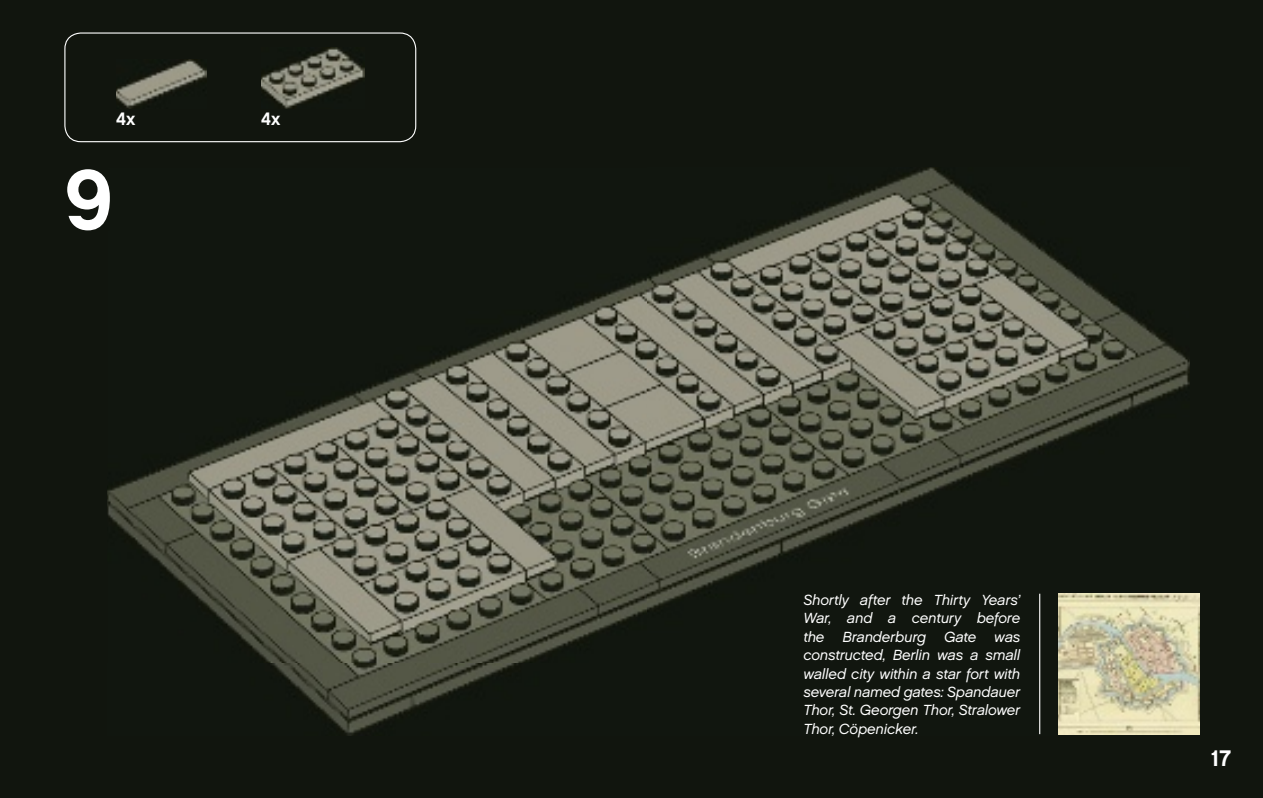
<style>
.page{position:relative;width:1263px;height:798px;background:#fff}
.page>*{position:absolute;margin:0;border:0;box-sizing:border-box;transform-origin:0 0}
.t1{font:700 85.5px "LEGO Chalet 60";color:#fff}
.t2{font:700 22.5px "LEGO Chalet 60";color:#fff}
.t3{font:700 18px "LEGO Chalet 60";color:#fff}
.t4{font:italic 14.62px/18.4px "LEGO Chalet 60";letter-spacing:-.01em;color:#fff;text-align:justify}
</style>
<div class="page">
<div style="left:0;top:0;width:1263px;height:797px;background:#11150e"></div>
<div style="left:64px;top:32px;width:352px;height:110px;border:1px solid #fff;border-radius:16px"></div>
<img style="left:116px;top:60px;width:90px;height:49px">
<img style="left:261px;top:48px;width:103px;height:61px">
<img style="left:107px;top:167px;width:1083px;height:568px">
<img style="left:107px;top:169px;width:3px;height:61px">
<img style="left:1059px;top:593px;width:140px;height:140px">
<hr style="left:1039px;top:593px;width:1px;height:140px;background:#fff">
<p class="t3" style="left:116px;top:107px;width:21px">4x</p>
<p class="t3" style="left:261px;top:107px;width:21px">4x</p>
<h1 class="t1" style="left:65px;top:146px;width:49px">9</h1>
<p class="t4" style="left:804px;top:590px;width:218px">Shortly after the Thirty Years’ War, and a century before the Branderburg Gate was constructed, Berlin was a small walled city within a star fort with several named gates: Spandauer Thor, St. Georgen Thor, Stralower Thor, Cöpenicker.</p>
<h2 class="t2" style="left:1211px;top:743px;width:22px">17</h2>
</div>
